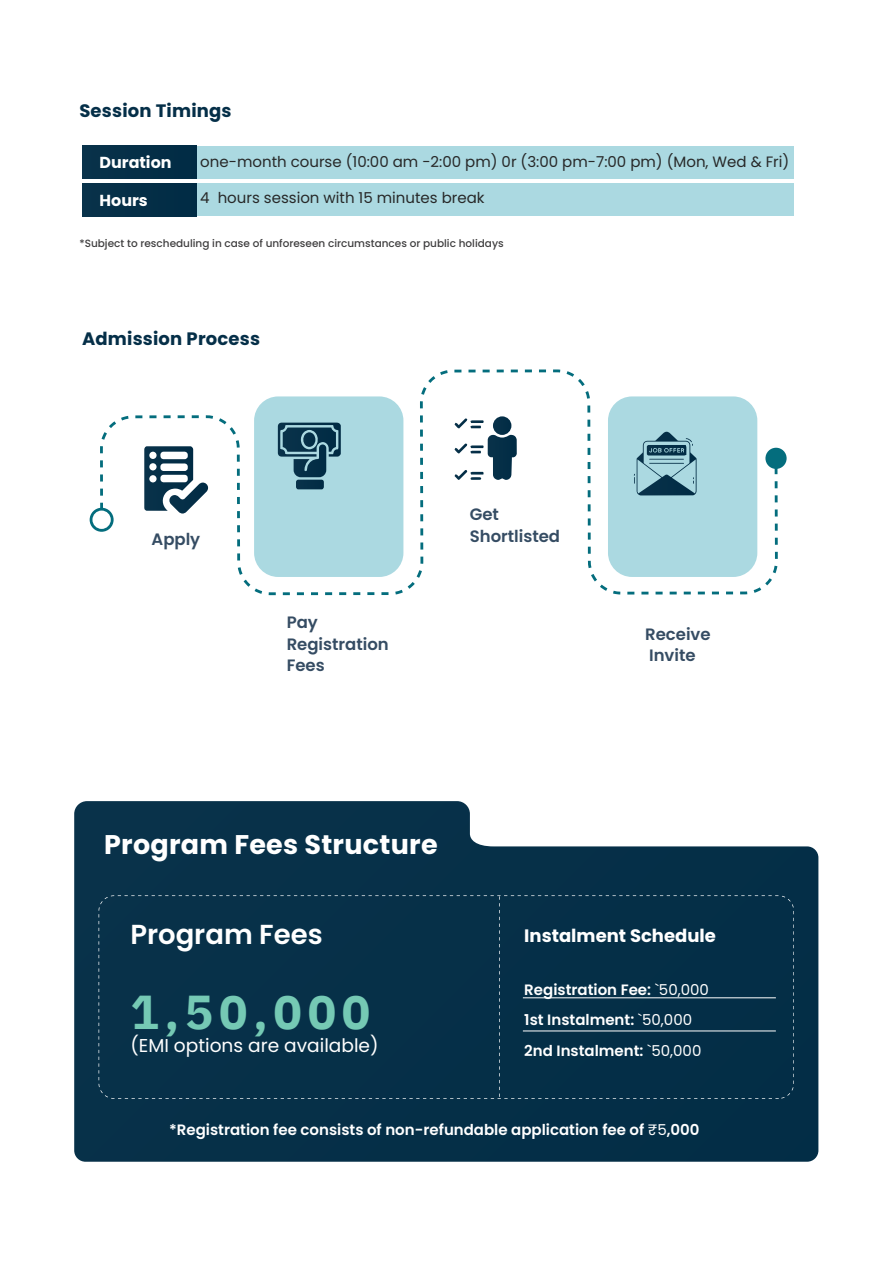
<style>
.page{position:relative;width:893px;height:1264px;background:#fff}
.page>*{position:absolute;margin:0;border:0;box-sizing:border-box;transform-origin:0 0}
.t1{font:700 47.4px "IBM Plex Sans";color:#75c9b4}
.t2{font:600 27.45px "Poppins";color:#fff}
.t3{font:700 27px "Poppins";letter-spacing:.01em;color:#fff}
.t4{font:18.6px "Poppins";color:#fff}
.t5{font:700 18px "Poppins";letter-spacing:.01em;color:#052f48}
.t6{font:700 18px "Poppins";color:#fff}
.t7{font:600 16.5px/21.3px "Poppins";color:#354c63}
.t8{font:700 15.9px "Poppins";color:#fff}
.t9{font:600 15px "Poppins";color:#fff}
.t10{font:15px "Poppins";color:#272828}
.t11{font:500 10.5px "Poppins";color:#3f3e3f}
.s1{font-weight:400}
</style>
<div class="page">
<div style="left:82px;top:146px;width:711px;height:33px;background:#abd9e1"></div>
<div style="left:82px;top:183px;width:711px;height:33px;background:#abd9e1"></div>
<div style="left:82px;top:146px;width:115px;height:33px;background:#052f47"></div>
<div style="left:82px;top:183px;width:115px;height:33px;background:#052f47"></div>
<svg style="left:74px;top:801px;width:744px;height:360px;background:#264a60"></svg>
<div style="left:98px;top:895px;width:696px;height:203px;background:#063048"></div>
<svg style="left:499px;top:896px;width:1px;height:200px"></svg>
<hr style="left:523px;top:1030px;width:252px;height:1px;background:#fff">
<hr style="left:523px;top:997px;width:252px;height:1px;background:#fff">
<svg style="left:100px;top:369px;width:677px;height:226px"></svg>
<svg style="left:90px;top:507px;width:24px;height:25px"></svg>
<div style="left:765px;top:447px;width:21px;height:22px;background:#046d7d;border-radius:50%"></div>
<svg style="left:144px;top:446px;width:64px;height:67px"></svg>
<svg style="left:493px;top:416px;width:18px;height:19px"></svg>
<svg style="left:454px;top:418px;width:29px;height:10px"></svg>
<svg style="left:454px;top:435px;width:62px;height:45px"></svg>
<svg style="left:278px;top:422px;width:63px;height:67px;background:#4c7889"></svg>
<svg style="left:633px;top:432px;width:63px;height:63px;background:#709caa"></svg>
<p class="t5" style="left:79px;top:98px;width:154px">Session Timings</p>
<p class="t8" style="left:100px;top:151px;width:73px">Duration</p>
<p class="t8" style="left:100px;top:189px;width:50px">Hours</p>
<p class="t10" style="left:200px;top:151px;width:590px">one-month course (10:00 am -2:00 pm) 0r (3:00 pm-7:00 pm) (Mon, Wed &amp; Fri)</p>
<p class="t10" style="left:200px;top:187px;width:286px">4 hours session with 15 minutes break</p>
<p class="t11" style="left:79px;top:236px;width:426px">*Subject to rescheduling in case of unforeseen circumstances or public holidays</p>
<p class="t5" style="left:82px;top:326px;width:179px">Admission Process</p>
<p class="t7" style="left:151px;top:528px;width:50px">Apply</p>
<p class="t7" style="left:287px;top:612px;width:104px">Pay<br>Registration<br>Fees</p>
<p class="t7" style="left:469px;top:504px;width:92px">Get<br>Shortlisted</p>
<p class="t7" style="left:645px;top:623px;width:67px">Receive<br>Invite</p>
<p class="t3" style="left:104px;top:826px;width:335px">Program Fees Structure</p>
<p class="t2" style="left:130px;top:915px;width:194px">Program Fees</p>
<p class="t1" style="left:130px;top:980px;width:241px">1,50,000</p>
<p class="t4" style="left:130px;top:1032px;width:250px">(EMI options are available)</p>
<p class="t6" style="left:524px;top:922px;width:193px">Instalment Schedule</p>
<p class="t9" style="left:524px;top:979px;width:186px">Registration Fee: <span class="s1">`50,000</span></p>
<p class="t9" style="left:524px;top:1009px;width:169px">1st Instalment: <span class="s1">`50,000</span></p>
<p class="t9" style="left:524px;top:1040px;width:179px">2nd Instalment: <span class="s1">`50,000</span></p>
<p class="t9" style="left:169px;top:1118px;width:532px">*Registration fee consists of non-refundable application fee of <span class="s1">₹5</span>,000</p>
</div>
